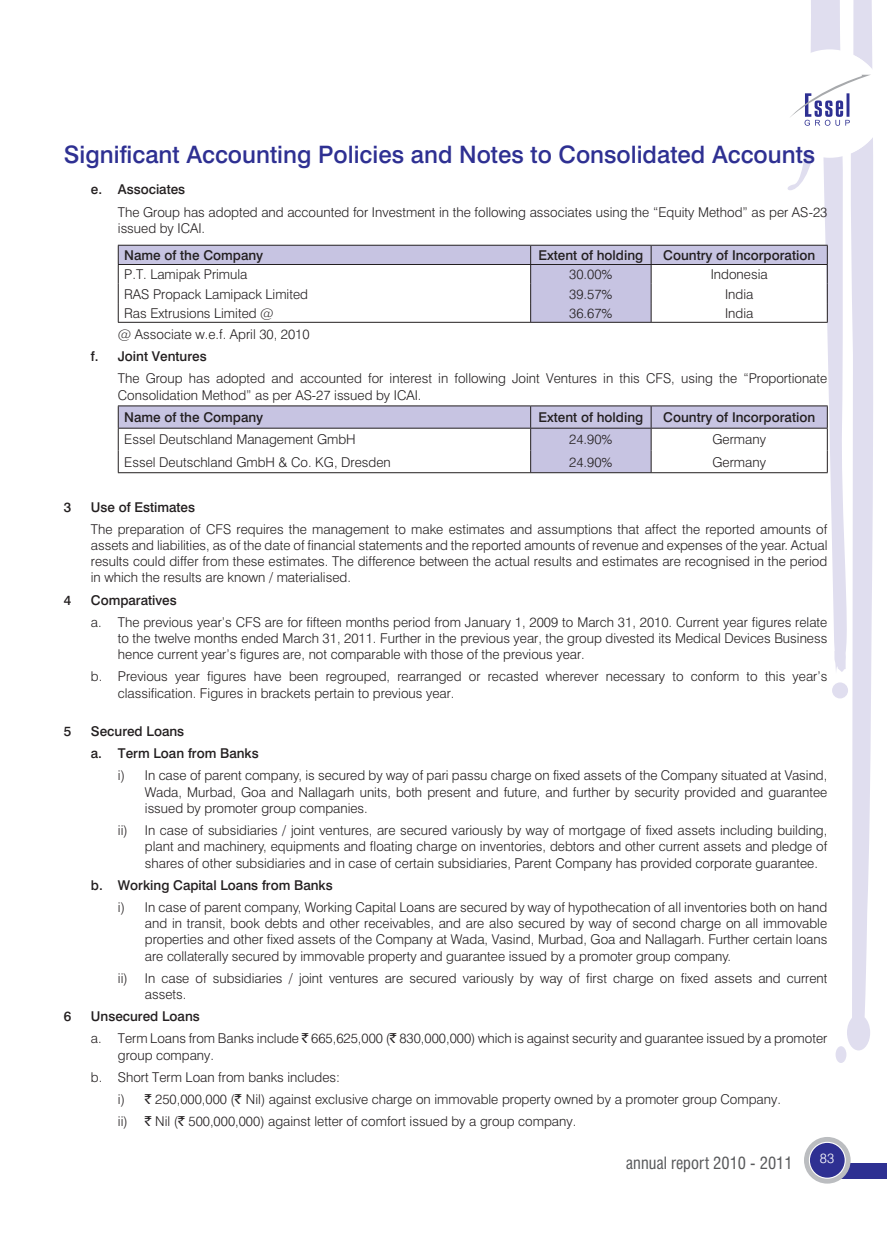
<style>
.page{position:relative;width:887px;height:1236px;background:#fff}
.page>*{position:absolute;margin:0;border:0;box-sizing:border-box;transform-origin:0 0}
.t1{font:500 24px "Swiss 721 BT";color:#2e3092}
.t2{font:condensed 16.5px "Swiss 721 BT";color:#58595b}
.t3{font:300 13.5px/16.2px "Swiss 721 BT";color:#231f20}
.t4{font:500 13.5px/22.2px "Swiss 721 BT";color:#231f20}
.t5{font:300 13.5px "Swiss 721 BT";color:#fff}
.s1{font-weight:500}
.s2{font-family:"Rupee Foradian";font-weight:400}
</style>
<div class="page">
<svg style="left:786px;top:0;width:87px;height:1062px"></svg>
<div style="left:841px;top:1162px;width:46px;height:16px;background:#2e3092"></div>
<svg style="left:804px;top:1136px;width:46px;height:47px"></svg>
<div style="left:809px;top:1141px;width:37px;height:37px;border:2px solid #fff;border-radius:50%"></div>
<div style="left:810px;top:1142px;width:35px;height:35px;background:#2e3092;border-radius:50%"></div>
<div style="left:775px;top:49px;width:109px;height:109px;background:#fff;border-radius:50%"></div>
<svg style="left:790px;top:75px;width:80px;height:51px"></svg>
<svg style="left:119px;top:246px;width:708px;height:76px"></svg>
<hr style="left:118px;top:264px;width:710px;height:1px;background:#231f20">
<hr style="left:118px;top:245px;width:413px;height:1px;background:#231f20">
<hr style="left:531px;top:245px;width:120px;height:1px;background:#231f20">
<hr style="left:651px;top:245px;width:177px;height:1px;background:#231f20">
<svg style="left:118px;top:245px;width:1px;height:77px"></svg>
<svg style="left:530px;top:245px;width:1px;height:77px"></svg>
<svg style="left:651px;top:245px;width:1px;height:77px"></svg>
<svg style="left:827px;top:245px;width:1px;height:77px"></svg>
<hr style="left:118px;top:322px;width:710px;height:1px;background:#231f20">
<svg style="left:119px;top:406px;width:708px;height:66px"></svg>
<hr style="left:118px;top:472px;width:710px;height:1px;background:#231f20">
<hr style="left:118px;top:405px;width:413px;height:1px;background:#231f20">
<svg style="left:118px;top:406px;width:1px;height:66px"></svg>
<hr style="left:531px;top:405px;width:120px;height:1px;background:#231f20">
<svg style="left:530px;top:406px;width:1px;height:66px"></svg>
<hr style="left:651px;top:405px;width:177px;height:1px;background:#231f20">
<svg style="left:651px;top:406px;width:1px;height:66px"></svg>
<svg style="left:827px;top:406px;width:1px;height:66px"></svg>
<hr style="left:118px;top:428px;width:710px;height:1px;background:#231f20">
<h1 class="t1" style="left:64px;top:146px;width:753px">Significant Accounting Policies and Notes to Consolidated Accounts</h1>
<p class="t4" style="left:91px;top:180px;width:96px">e. Associates</p>
<p class="t3" style="left:118px;top:205px;width:711px">The Group has adopted and accounted for Investment in the following associates using the “Equity Method” as per AS-23 issued by ICAI.</p>
<p class="t4" style="left:124px;top:245px;width:141px">Name of the Company</p>
<p class="t4" style="left:538px;top:245px;width:106px">Extent of holding</p>
<p class="t4" style="left:663px;top:245px;width:153px">Country of Incorporation</p>
<p class="t3" style="left:124px;top:268px;width:125px">P.T. Lamipak Primula</p>
<p class="t3" style="left:569px;top:268px;width:45px">30.00%</p>
<p class="t3" style="left:711px;top:268px;width:58px">Indonesia</p>
<p class="t3" style="left:124px;top:287px;width:185px">RAS Propack Lamipack Limited</p>
<p class="t3" style="left:569px;top:287px;width:45px">39.57%</p>
<p class="t3" style="left:725px;top:287px;width:30px">India</p>
<p class="t3" style="left:124px;top:306px;width:151px">Ras Extrusions Limited @</p>
<p class="t3" style="left:569px;top:306px;width:45px">36.67%</p>
<p class="t3" style="left:725px;top:306px;width:30px">India</p>
<p class="t3" style="left:118px;top:327px;width:193px">@ Associate w.e.f. April 30, 2010</p>
<p class="t4" style="left:91px;top:346px;width:117px">f. Joint Ventures</p>
<p class="t3" style="left:118px;top:372px;width:711px">The Group has adopted and accounted for interest in following Joint Ventures in this CFS, using the “Proportionate<br>Consolidation Method” as per AS-27 issued by ICAI.</p>
<p class="t4" style="left:124px;top:407px;width:141px">Name of the Company</p>
<p class="t4" style="left:538px;top:407px;width:106px">Extent of holding</p>
<p class="t4" style="left:663px;top:407px;width:153px">Country of Incorporation</p>
<p class="t3" style="left:124px;top:433px;width:233px">Essel Deutschland Management GmbH</p>
<p class="t3" style="left:569px;top:433px;width:45px">24.90%</p>
<p class="t3" style="left:712px;top:433px;width:55px">Germany</p>
<p class="t3" style="left:124px;top:455px;width:268px">Essel Deutschland GmbH &amp; Co. KG, Dresden</p>
<p class="t3" style="left:569px;top:455px;width:45px">24.90%</p>
<p class="t3" style="left:712px;top:455px;width:55px">Germany</p>
<p class="t4" style="left:64px;top:497px;width:9px">3</p>
<p class="t4" style="left:91px;top:497px;width:106px">Use of Estimates</p>
<p class="t3" style="left:91px;top:522px;width:738px;text-align:justify">The preparation of CFS requires the management to make estimates and assumptions that affect the reported amounts of assets and liabilities, as of the date of financial statements and the reported amounts of revenue and expenses of the year. Actual results could differ from these estimates. The difference between the actual results and estimates are recognised in the period in which the results are known / materialised.</p>
<p class="t4" style="left:64px;top:590px;width:9px">4</p>
<p class="t4" style="left:91px;top:590px;width:87px">Comparatives</p>
<p class="t3" style="left:118px;top:615px;width:711px;text-align:justify;text-indent:-27px">a. The previous year’s CFS are for fifteen months period from January 1, 2009 to March 31, 2010. Current year figures relate to the twelve months ended March 31, 2011. Further in the previous year, the group divested its Medical Devices Business hence current year’s figures are, not comparable with those of the previous year.</p>
<p class="t3" style="left:118px;top:669px;width:711px;text-indent:-27px">b. Previous year figures have been regrouped, rearranged or recasted wherever necessary to conform to this year’s classification. Figures in brackets pertain to previous year.</p>
<p class="t4" style="left:64px;top:721px;width:9px">5</p>
<p class="t4" style="left:91px;top:721px;width:169px">Secured Loans<br>a. Term Loan from Banks</p>
<p class="t3" style="left:145px;top:768px;width:684px;text-align:justify;text-indent:-27px">i) In case of parent company, is secured by way of pari passu charge on fixed assets of the Company situated at Vasind, Wada, Murbad, Goa and Nallagarh units, both present and future, and further by security provided and guarantee issued by promoter group companies.</p>
<p class="t3" style="left:145px;top:823px;width:684px;text-align:justify;text-indent:-27px">ii) In case of subsidiaries / joint ventures, are secured variously by way of mortgage of fixed assets including building, plant and machinery, equipments and floating charge on inventories, debtors and other current assets and pledge of shares of other subsidiaries and in case of certain subsidiaries, Parent Company has provided corporate guarantee.</p>
<p class="t4" style="left:91px;top:875px;width:243px">b. Working Capital Loans from Banks</p>
<p class="t3" style="left:145px;top:900px;width:684px;text-align:justify;text-indent:-27px">i) In case of parent company, Working Capital Loans are secured by way of hypothecation of all inventories both on hand and in transit, book debts and other receivables, and are also secured by way of second charge on all immovable properties and other fixed assets of the Company at Wada, Vasind, Murbad, Goa and Nallagarh. Further certain loans are collaterally secured by immovable property and guarantee issued by a promoter group company.</p>
<p class="t3" style="left:145px;top:971px;width:684px;text-indent:-27px">ii) In case of subsidiaries / joint ventures are secured variously by way of first charge on fixed assets and current assets.</p>
<p class="t4" style="left:64px;top:1006px;width:9px">6</p>
<p class="t3" style="left:91px;top:1006px;width:738px;line-height:22.2px"><span class="s1">Unsecured Loans<br></span>a. Term Loans from Banks include <span class="s2">`</span> 665,625,000 (<span class="s2">`</span> 830,000,000) which is against security and guarantee issued by a promoter</p>
<p class="t3" style="left:118px;top:1047px;width:98px">group company.</p>
<p class="t3" style="left:91px;top:1070px;width:251px">b. Short Term Loan from banks includes:</p>
<p class="t3" style="left:118px;top:1092px;width:664px">i) <span class="s2">`</span> 250,000,000 (<span class="s2">`</span> Nil) against exclusive charge on immovable property owned by a promoter group Company.</p>
<p class="t3" style="left:118px;top:1114px;width:460px">ii) <span class="s2">`</span> Nil (<span class="s2">`</span> 500,000,000) against letter of comfort issued by a group company.</p>
<p class="t2" style="left:626px;top:1157px;width:168px">annual report 2010 - 2011</p>
<p class="t5" style="left:820px;top:1152px;width:16px">83</p>
</div>
